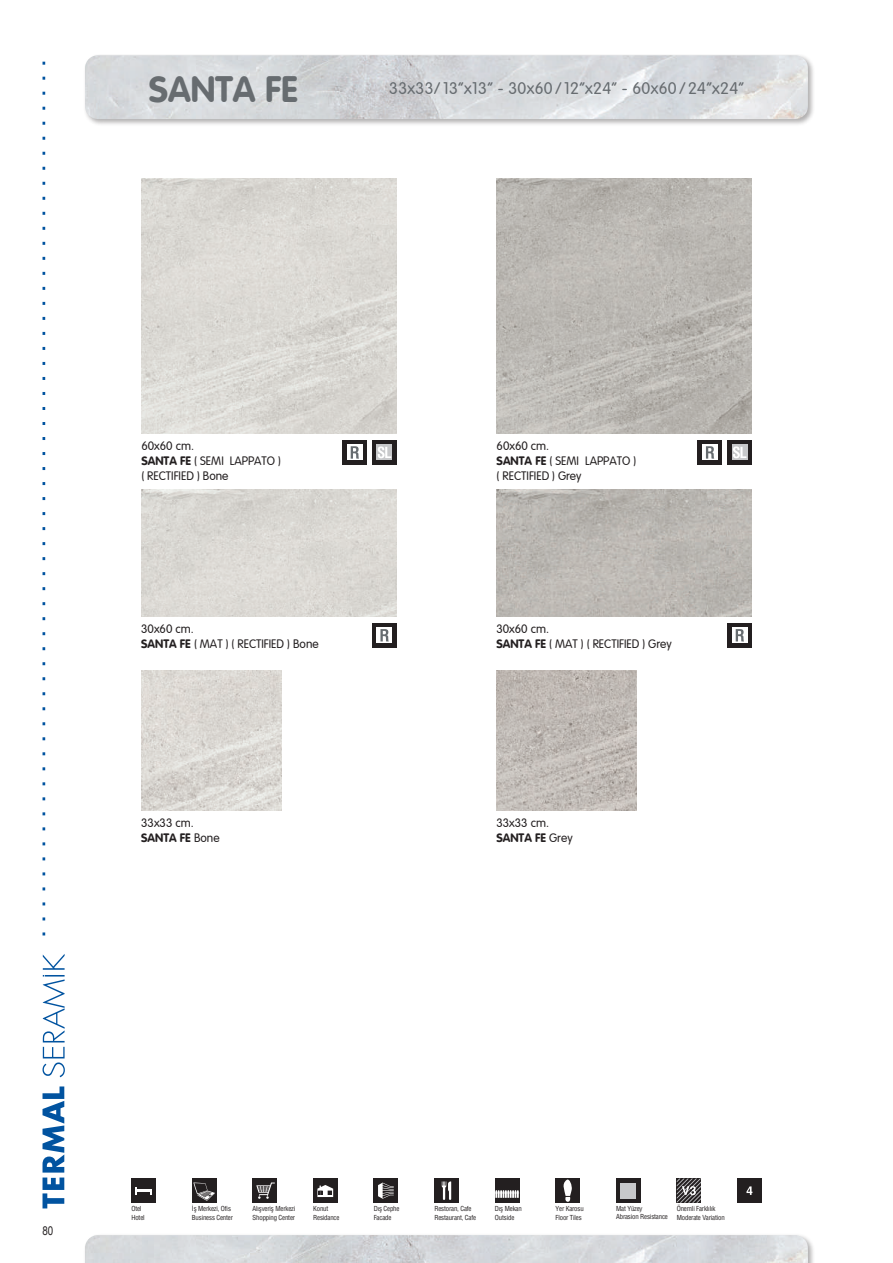
<style>
.page{position:relative;width:893px;height:1263px;background:#fff}
.page>*{position:absolute;margin:0;border:0;box-sizing:border-box;transform-origin:0 0}
.t1{font:36px "Vag Rounded Bold Turk";color:#676c70}
.t2{font:16.5px "Vag Rounded Light Turk";letter-spacing:.02em;color:#676c70}
.t3{font:12px/15px "Vag Rounded Light Turk";color:#231f20}
.t4{font:12px "Vag Rounded Bold Turk";color:#231f20}
.t5{font:12px "Arial Narrow";color:#231f20}
.t6{font:6.75px/8.7px "Helvetica Condensed";letter-spacing:-.02em;color:#231f20}
.s1{font-family:"Vag Rounded Bold Turk"}
.s2{font-family:"Vag Rounded Light Turk"}
</style>
<div class="page">
<svg style="left:43px;top:1086px;width:21px;height:122px"></svg>
<svg style="left:43px;top:954px;width:22px;height:123px"></svg>
<svg style="left:43px;top:62px;width:2px;height:873px"></svg>
<div style="left:83px;top:1233px;width:733px;height:30px;background:#231f20;opacity:.35"></div>
<img style="left:85px;top:1235px;width:723px;height:28px">
<div style="left:83px;top:54px;width:733px;height:72px;background:#231f20;opacity:.35"></div>
<img style="left:85px;top:55px;width:723px;height:64px">
<img style="left:142px;top:489px;width:255px;height:128px">
<img style="left:497px;top:489px;width:255px;height:128px">
<img style="left:141px;top:179px;width:256px;height:255px">
<img style="left:141px;top:670px;width:140px;height:141px">
<img style="left:497px;top:179px;width:255px;height:255px">
<img style="left:496px;top:670px;width:141px;height:141px">
<div style="left:728px;top:623px;width:24px;height:24px;background:#231f20"></div>
<svg style="left:732px;top:627px;width:15px;height:16px"></svg>
<svg style="left:736px;top:629px;width:8px;height:12px"></svg>
<div style="left:372px;top:623px;width:25px;height:24px;background:#231f20"></div>
<div style="left:377px;top:627px;width:15px;height:16px;background:#fff"></div>
<svg style="left:380px;top:629px;width:9px;height:12px"></svg>
<div style="left:698px;top:440px;width:24px;height:25px;background:#231f20"></div>
<div style="left:702px;top:445px;width:16px;height:15px;background:#fff"></div>
<svg style="left:706px;top:446px;width:8px;height:13px"></svg>
<div style="left:728px;top:440px;width:24px;height:25px;background:#231f20"></div>
<div style="left:732px;top:445px;width:15px;height:15px;background:#c7c8ca"></div>
<svg style="left:733px;top:446px;width:13px;height:12px"></svg>
<div style="left:343px;top:440px;width:24px;height:25px;background:#231f20"></div>
<svg style="left:347px;top:445px;width:15px;height:15px"></svg>
<svg style="left:351px;top:446px;width:8px;height:13px"></svg>
<div style="left:372px;top:440px;width:25px;height:25px;background:#231f20"></div>
<div style="left:377px;top:445px;width:15px;height:15px;background:#c7c8ca"></div>
<svg style="left:378px;top:446px;width:13px;height:12px"></svg>
<div style="left:737px;top:1178px;width:25px;height:25px;background:#231f20"></div>
<svg style="left:746px;top:1186px;width:6px;height:9px"></svg>
<div style="left:192px;top:1178px;width:24px;height:25px;background:#231f20"></div>
<svg style="left:193px;top:1182px;width:22px;height:19px"></svg>
<div style="left:253px;top:1178px;width:24px;height:25px;background:#231f20"></div>
<svg style="left:256px;top:1182px;width:19px;height:17px"></svg>
<div style="left:313px;top:1178px;width:24px;height:25px;background:#231f20"></div>
<svg style="left:317px;top:1185px;width:16px;height:12px"></svg>
<div style="left:374px;top:1178px;width:24px;height:25px;background:#231f20"></div>
<svg style="left:378px;top:1182px;width:16px;height:17px"></svg>
<div style="left:434px;top:1178px;width:25px;height:25px;background:#231f20"></div>
<svg style="left:442px;top:1181px;width:9px;height:19px"></svg>
<div style="left:495px;top:1178px;width:24px;height:25px;background:#231f20"></div>
<svg style="left:495px;top:1190px;width:24px;height:8px"></svg>
<div style="left:556px;top:1178px;width:24px;height:25px;background:#231f20"></div>
<svg style="left:563px;top:1179px;width:9px;height:23px"></svg>
<div style="left:131px;top:1178px;width:25px;height:25px;background:#231f20"></div>
<svg style="left:135px;top:1187px;width:17px;height:7px"></svg>
<svg style="left:677px;top:1178px;width:24px;height:25px"></svg>
<div style="left:616px;top:1178px;width:24px;height:25px;background:#231f20"></div>
<div style="left:620px;top:1183px;width:16px;height:15px;background:#c7c8ca"></div>
<h1 class="t1" style="left:149px;top:68px;width:150px">SANTA FE</h1>
<h2 class="t2" style="left:389px;top:79px;width:356px">33x33/13”x13” - 30x60/12”x24” - 60x60/24”x24”</h2>
<h3 class="t3" style="left:141px;top:438px;width:141px">60x60 cm.<br><span class="s1">SANTA FE</span> ( SEMI LAPPATO ) ( RECTIFIED ) Bone</h3>
<h3 class="t3" style="left:497px;top:438px;width:141px">60x60 cm.<br><span class="s1">SANTA FE</span> ( SEMI LAPPATO ) ( RECTIFIED ) Grey</h3>
<h3 class="t3" style="left:141px;top:621px;width:179px">30x60 cm.<br><span class="s1">SANTA FE</span> ( MAT ) ( RECTIFIED ) Bone</h3>
<h3 class="t3" style="left:496px;top:621px;width:177px">30x60 cm.<br><span class="s1">SANTA FE</span> ( MAT ) ( RECTIFIED ) Grey</h3>
<h3 class="t3" style="left:141px;top:815px;width:54px">33x33 cm.</h3>
<h3 class="t4" style="left:141px;top:831px;width:80px">SANTA FE <span class="s2">Bone</span></h3>
<h3 class="t3" style="left:496px;top:815px;width:54px">33x33 cm.</h3>
<h3 class="t4" style="left:496px;top:831px;width:78px">SANTA FE <span class="s2">Grey</span></h3>
<h3 class="t5" style="left:43px;top:1223px;width:12px">80</h3>
<p class="t6" style="left:131px;top:1205px;width:15px">Otel<br>Hotel</p>
<p class="t6" style="left:677px;top:1204px;width:50px">Önemli Farklılık<br>Moderate Variation</p>
<p class="t6" style="left:192px;top:1204px;width:43px">İş Merkezi, Ofis<br>Business Center</p>
<p class="t6" style="left:253px;top:1204px;width:44px">Alışveriş Merkezi<br>Shopping Center</p>
<p class="t6" style="left:313px;top:1205px;width:28px">Konut<br>Residance</p>
<p class="t6" style="left:374px;top:1204px;width:27px">Dış Cephe<br>Facade</p>
<p class="t6" style="left:434px;top:1205px;width:43px">Restoran, Cafe<br>Restaurant, Cafe</p>
<p class="t6" style="left:495px;top:1204px;width:28px">Dış Mekan<br>Outside</p>
<p class="t6" style="left:556px;top:1205px;width:30px">Yer Karosu<br>Floor Tiles</p>
<p class="t6" style="left:616px;top:1204px;width:53px">Mat Yüzey<br>Abrasion Resistance</p>
</div>
